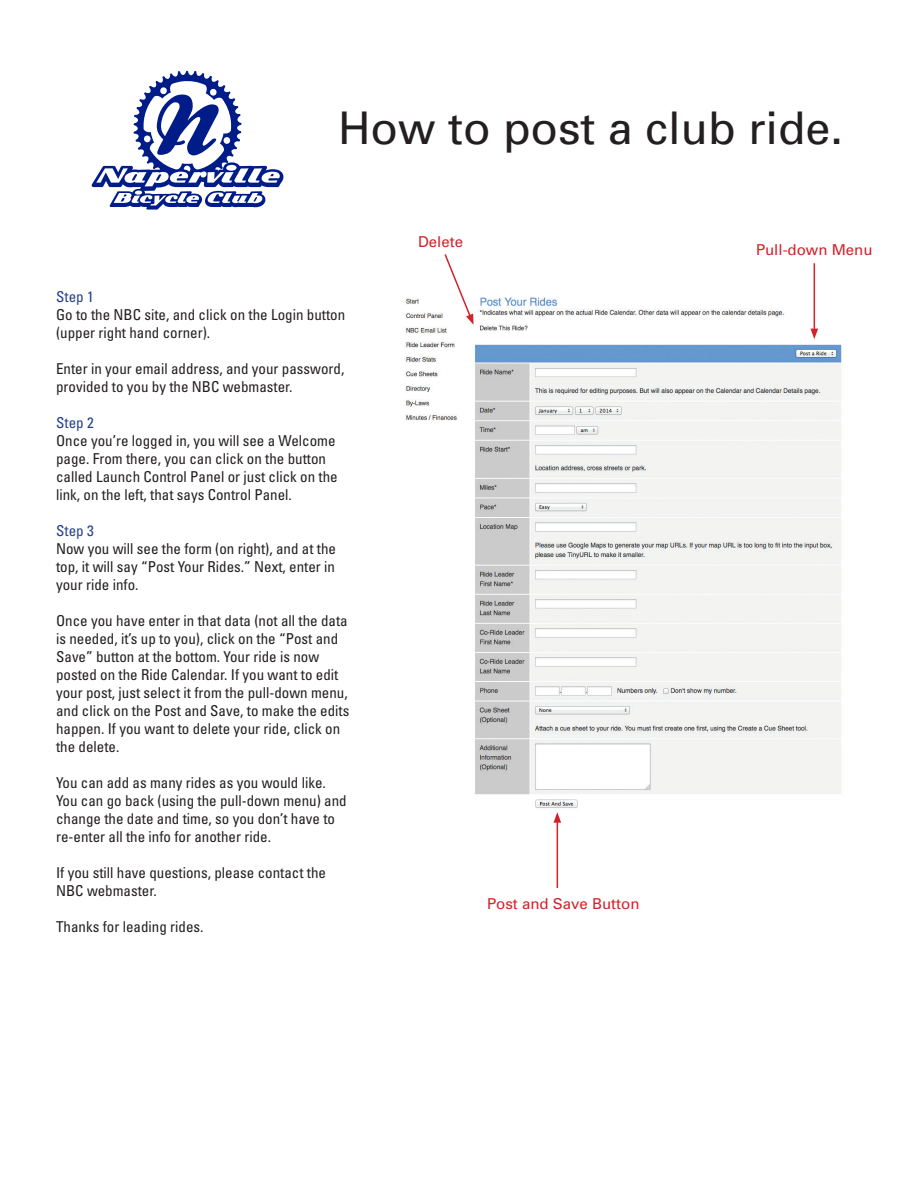
<style>
.page{position:relative;width:918px;height:1188px;background:#fff}
.page>*{position:absolute;margin:0;border:0;box-sizing:border-box;transform-origin:0 0}
.t1{font:45px "Univers";color:#231f20}
.t2{font:condensed 15px/18px "Univers";color:#231f20}
.t3{font:15px "Univers";color:#d1232a}
.t4{font:condensed 15px "Univers";color:#253f8e}
</style>
<div class="page">
<svg style="left:92px;top:70px;width:191px;height:140px"></svg>
<img style="left:405px;top:284px;width:437px;height:542px">
<hr style="left:814px;top:263px;width:1px;height:68px;background:#d1232a">
<svg style="left:810px;top:329px;width:8px;height:10px"></svg>
<svg style="left:443px;top:254px;width:31px;height:71px"></svg>
<hr style="left:557px;top:820px;width:1px;height:68px;background:#d1232a">
<svg style="left:553px;top:812px;width:8px;height:11px"></svg>
<p class="t1" style="left:338px;top:100px;width:507px">How to post a club ride.</p>
<p class="t4" style="left:56px;top:287px;width:39px">Step 1</p>
<p class="t2" style="left:56px;top:305px;width:291px">Go to the NBC site, and click on the Login button (upper right hand corner).</p>
<p class="t2" style="left:56px;top:359px;width:290px">Enter in your email address, and your password, provided to you by the NBC webmaster.</p>
<p class="t4" style="left:56px;top:413px;width:39px">Step 2</p>
<p class="t2" style="left:56px;top:431px;width:283px">Once you’re logged in, you will see a Welcome page. From there, you can click on the button called Launch Control Panel or just click on the link, on the left, that says Control Panel.</p>
<p class="t4" style="left:56px;top:521px;width:39px">Step 3</p>
<p class="t2" style="left:56px;top:539px;width:281px;text-align:justify">Now you will see the form (on right), and at the top, it will say “Post Your Rides.” Next, enter in your ride info.</p>
<p class="t2" style="left:56px;top:611px;width:295px">Once you have enter in that data (not all the data is needed, it’s up to you), click on the “Post and Save” button at the bottom. Your ride is now posted on the Ride Calendar. If you want to edit your post, just select it from the pull-down menu, and click on the Post and Save, to make the edits happen. If you want to delete your ride, click on the delete.</p>
<p class="t2" style="left:56px;top:773px;width:292px">You can add as many rides as you would like.<br>You can go back (using the pull-down menu) and change the date and time, so you don’t have to re-enter all the info for another ride.</p>
<p class="t2" style="left:56px;top:863px;width:271px">If you still have questions, please contact the<br>NBC webmaster.</p>
<p class="t2" style="left:56px;top:917px;width:149px">Thanks for leading rides.</p>
<p class="t3" style="left:418px;top:232px;width:47px">Delete</p>
<p class="t3" style="left:487px;top:894px;width:154px">Post and Save Button</p>
<p class="t3" style="left:756px;top:240px;width:118px">Pull-down Menu</p>
</div>
